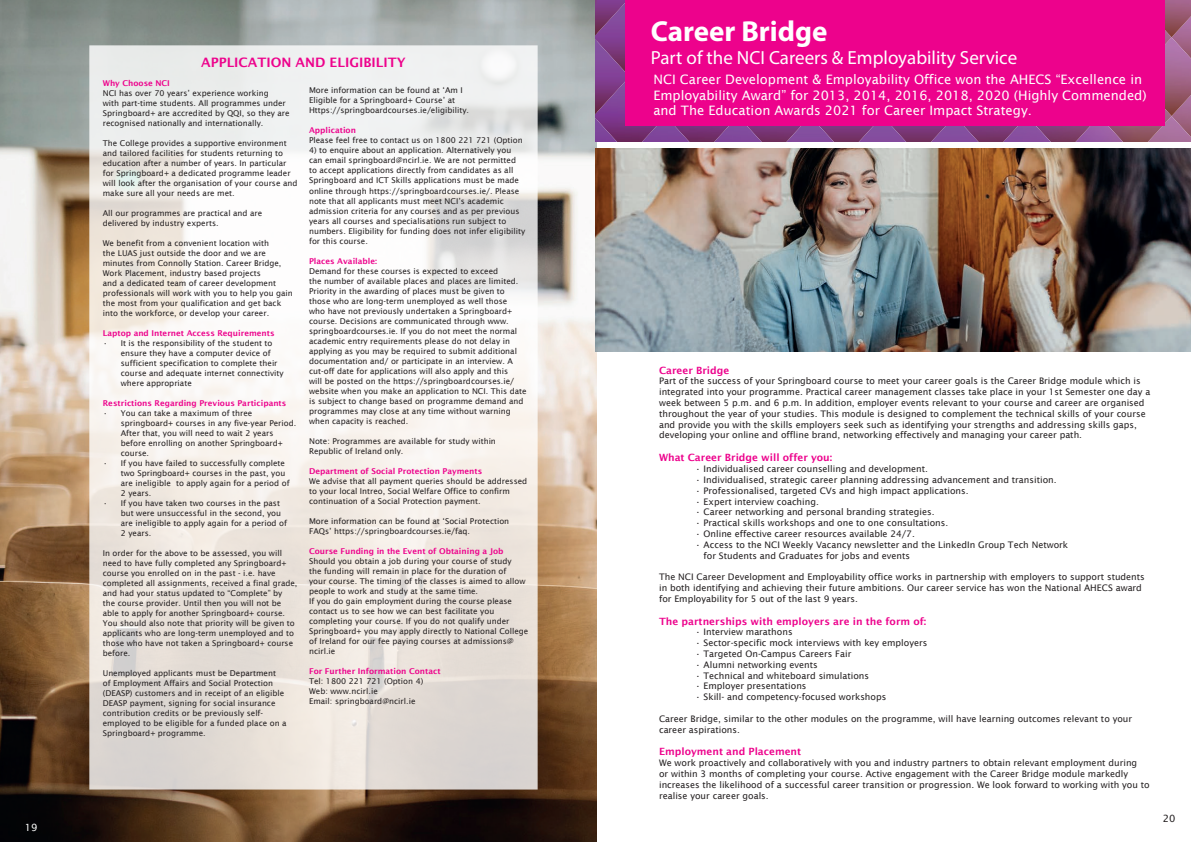
<style>
.page{position:relative;width:1191px;height:842px;background:#fff}
.page>*{position:absolute;margin:0;border:0;box-sizing:border-box;transform-origin:0 0}
.t1{font:700 29px "Myriad Pro";color:#fff}
.t2{font:19px "Myriad Pro";color:#fff}
.t3{font:13px/15.6px "Lucida Sans";color:#fff}
.t4{font:600 13px "Lucida Sans";color:#ed028c}
.t5{font:600 10px "Lucida Sans";color:#ed028c}
.t6{font:10px "Lucida Sans";color:#231f20}
.t7{font:10px "Lucida Sans";color:#fff}
.t8{font:9px/10.8px "Lucida Sans";color:#231f20}
.t9{font:8px/10px "Lucida Sans";color:#231f20}
.t10{font:600 8px "Lucida Sans";color:#ed028c}
</style>
<div class="page">
<img style="left:0;top:0;width:597px;height:842px">
<svg style="left:89px;top:45px;width:448px;height:744px"></svg>
<img style="left:595px;top:0;width:596px;height:142px">
<div style="left:625px;top:0;width:540px;height:125px;background:#ed028c"></div>
<img style="left:595px;top:148px;width:596px;height:203px">
<p class="t7" style="left:25px;top:822px;width:14px">19</p>
<h3 class="t4" style="left:201px;top:55px;width:206px">APPLICATION AND ELIGIBILITY</h3>
<p class="t10" style="left:103px;top:78px;width:69px">Why Choose NCI</p>
<p class="t9" style="left:103px;top:88px;width:188px">NCI has over 70 years’ experience working<br>with part-time students. All programmes under Springboard+ are accredited by QQI, so they are recognised nationally and internationally.</p>
<p class="t9" style="left:103px;top:138px;width:196px">The College provides a supportive environment and tailored facilities for students returning to education after a number of years. In particular for Springboard+ a dedicated programme leader will look after the organisation of your course and make sure all your needs are met.</p>
<p class="t9" style="left:103px;top:208px;width:161px">All our programmes are practical and are delivered by industry experts.</p>
<p class="t9" style="left:103px;top:238px;width:192px">We benefit from a convenient location with<br>the LUAS just outside the door and we are minutes from Connolly Station. Career Bridge, Work Placement, industry based projects<br>and a dedicated team of career development professionals will work with you to help you gain the most from your qualification and get back into the workforce, or develop your career.</p>
<p class="t10" style="left:103px;top:328px;width:173px">Laptop and Internet Access Requirements</p>
<p class="t9" style="left:121px;top:338px;width:164px;text-indent:-18px">• It is the responsibility of the student to ensure they have a computer device of sufficient specification to complete their course and adequate internet connectivity where appropriate</p>
<p class="t10" style="left:103px;top:398px;width:185px">Restrictions Regarding Previous Participants</p>
<p class="t9" style="left:121px;top:408px;width:177px;text-indent:-18px">• You can take a maximum of three springboard+ courses in any five-year Period.<br>After that, you will need to wait 2 years before enrolling on another Springboard+ course.</p>
<p class="t9" style="left:121px;top:458px;width:170px;text-indent:-18px">• If you have failed to successfully complete two Springboard+ courses in the past, you are ineligible to apply again for a period of 2 years.</p>
<p class="t9" style="left:121px;top:498px;width:168px;text-indent:-18px">• If you have taken two courses in the past but were unsuccessful in the second, you are ineligible to apply again for a period of 2 years.</p>
<p class="t9" style="left:103px;top:548px;width:196px">In order for the above to be assessed, you will need to have fully completed any Springboard+ course you enrolled on in the past - i.e. have completed all assignments, received a final grade, and had your status updated to “Complete” by<br>the course provider. Until then you will not be able to apply for another Springboard+ course.<br>You should also note that priority will be given to applicants who are long-term unemployed and to those who have not taken a Springboard+ course before.</p>
<p class="t9" style="left:103px;top:668px;width:185px">Unemployed applicants must be Department<br>of Employment Affairs and Social Protection (DEASP) customers and in receipt of an eligible DEASP payment, signing for social insurance contribution credits or be previously self&shy;employed to be eligible for a funded place on a Springboard+ programme.</p>
<p class="t9" style="left:309px;top:86px;width:161px">More information can be found at ‘Am I<br>Eligible for a Springboard+ Course’ at<br>Https://springboardcourses.ie/eligibility.</p>
<p class="t10" style="left:309px;top:126px;width:48px">Application</p>
<p class="t9" style="left:309px;top:136px;width:215px">Please feel free to contact us on 1800 221 721 (Option</p>
<p class="t9" style="left:309px;top:146px;width:218px">4) to enquire about an application. Alternatively you can email springboard@ncirl.ie. We are not permitted to accept applications directly from candidates as all Springboard and ICT Skills applications must be made online through https://springboardcourses.ie/. Please note that all applicants must meet NCI’s academic admission criteria for any courses and as per previous years all courses and specialisations run subject to numbers. Eligibility for funding does not infer eligibility for this course.</p>
<p class="t10" style="left:309px;top:256px;width:70px">Places Available:</p>
<p class="t9" style="left:309px;top:266px;width:219px">Demand for these courses is expected to exceed<br>the number of available places and places are limited.<br>Priority in the awarding of places must be given to those who are long-term unemployed as well those<br>who have not previously undertaken a Springboard+ course. Decisions are communicated through www. springboardcourses.ie. If you do not meet the normal academic entry requirements please do not delay in applying as you may be required to submit additional documentation and/ or participate in an interview. A cut-off date for applications will also apply and this<br>will be posted on the https://springboardcourses.ie/ website when you make an application to NCI. This date is subject to change based on programme demand and programmes may close at any time without warning when capacity is reached.</p>
<p class="t9" style="left:309px;top:436px;width:188px">Note: Programmes are available for study within<br>Republic of Ireland only.</p>
<p class="t10" style="left:309px;top:466px;width:175px">Department of Social Protection Payments</p>
<p class="t9" style="left:309px;top:476px;width:220px">We advise that all payment queries should be addressed to your local Intreo, Social Welfare Office to confirm continuation of a Social Protection payment.</p>
<p class="t9" style="left:309px;top:516px;width:202px">More information can be found at ‘Social Protection<br>FAQs’ https://springboardcourses.ie/faq.</p>
<p class="t10" style="left:309px;top:546px;width:196px">Course Funding in the Event of Obtaining a Job</p>
<p class="t9" style="left:309px;top:556px;width:221px">Should you obtain a job during your course of study<br>the funding will remain in place for the duration of<br>your course. The timing of the classes is aimed to allow people to work and study at the same time.<br>If you do gain employment during the course please contact us to see how we can best facilitate you completing your course. If you do not qualify under Springboard+ you may apply directly to National College of Ireland for our fee paying courses at admissions@ ncirl.ie</p>
<p class="t10" style="left:309px;top:666px;width:133px">For Further Information Contact</p>
<p class="t9" style="left:309px;top:676px;width:116px">Tel: 1800 221 721 (Option 4)<br>Web: www.ncirl.ie<br>Email: springboard@ncirl.ie</p>
<h1 class="t1" style="left:651px;top:13px;width:178px">Career Bridge</h1>
<h2 class="t2" style="left:651px;top:46px;width:368px">Part of the NCI Careers &amp; Employability Service</h2>
<h3 class="t3" style="left:653px;top:72px;width:495px">NCI Career Development &amp; Employability Office won the AHECS “Excellence in<br>Employability Award” for 2013, 2014, 2016, 2018, 2020 (Highly Commended) and The Education Awards 2021 for Career Impact Strategy.</h3>
<p class="t5" style="left:659px;top:364px;width:72px">Career Bridge</p>
<p class="t8" style="left:659px;top:376px;width:493px">Part of the success of your Springboard course to meet your career goals is the Career Bridge module which is integrated into your programme. Practical career management classes take place in your 1st Semester one day a week between 5 p.m. and 6 p.m. In addition, employer events relevant to your course and career are organised throughout the year of your studies. This module is designed to complement the technical skills of your course and provide you with the skills employers seek such as identifying your strengths and addressing skills gaps, developing your online and offline brand, networking effectively and managing your career path.</p>
<p class="t5" style="left:659px;top:452px;width:175px">What Career Bridge will offer you:</p>
<p class="t8" style="left:695px;top:463px;width:234px">• Individualised career counselling and development.</p>
<p class="t8" style="left:695px;top:474px;width:363px">• Individualised, strategic career planning addressing advancement and transition.</p>
<p class="t8" style="left:695px;top:485px;width:275px">• Professionalised, targeted CVs and high impact applications.</p>
<p class="t8" style="left:695px;top:496px;width:125px">• Expert interview coaching.</p>
<p class="t8" style="left:695px;top:507px;width:241px">• Career networking and personal branding strategies.</p>
<p class="t8" style="left:695px;top:517px;width:255px">• Practical skills workshops and one to one consultations.</p>
<p class="t8" style="left:695px;top:528px;width:221px">• Online effective career resources available 24/7.</p>
<p class="t8" style="left:703px;top:539px;width:366px;text-indent:-9px">• Access to the NCI Weekly Vacancy newsletter and the LinkedIn Group Tech Network for Students and Graduates for jobs and events</p>
<p class="t8" style="left:659px;top:571px;width:487px">The NCI Career Development and Employability office works in partnership with employers to support students in both identifying and achieving their future ambitions. Our career service has won the National AHECS award for Employability for 5 out of the last 9 years.</p>
<p class="t5" style="left:659px;top:615px;width:269px">The partnerships with employers are in the form of:</p>
<p class="t8" style="left:695px;top:627px;width:99px">• Interview marathons</p>
<p class="t8" style="left:695px;top:637px;width:234px">• Sector-specific mock interviews with key employers</p>
<p class="t8" style="left:695px;top:648px;width:158px">• Targeted On-Campus Careers Fair</p>
<p class="t8" style="left:695px;top:659px;width:124px">• Alumni networking events</p>
<p class="t8" style="left:695px;top:670px;width:175px">• Technical and whiteboard simulations</p>
<p class="t8" style="left:695px;top:681px;width:113px">• Employer presentations</p>
<p class="t8" style="left:695px;top:691px;width:193px">• Skill- and competency-focused workshops</p>
<p class="t8" style="left:659px;top:713px;width:474px">Career Bridge, similar to the other modules on the programme, will have learning outcomes relevant to your career aspirations.</p>
<p class="t5" style="left:659px;top:746px;width:144px">Employment and Placement</p>
<p class="t8" style="left:659px;top:757px;width:492px">We work proactively and collaboratively with you and industry partners to obtain relevant employment during<br>or within 3 months of completing your course. Active engagement with the Career Bridge module markedly increases the likelihood of a successful career transition or progression. We look forward to working with you to realise your career goals.</p>
<p class="t6" style="left:1163px;top:812px;width:14px">20</p>
</div>
